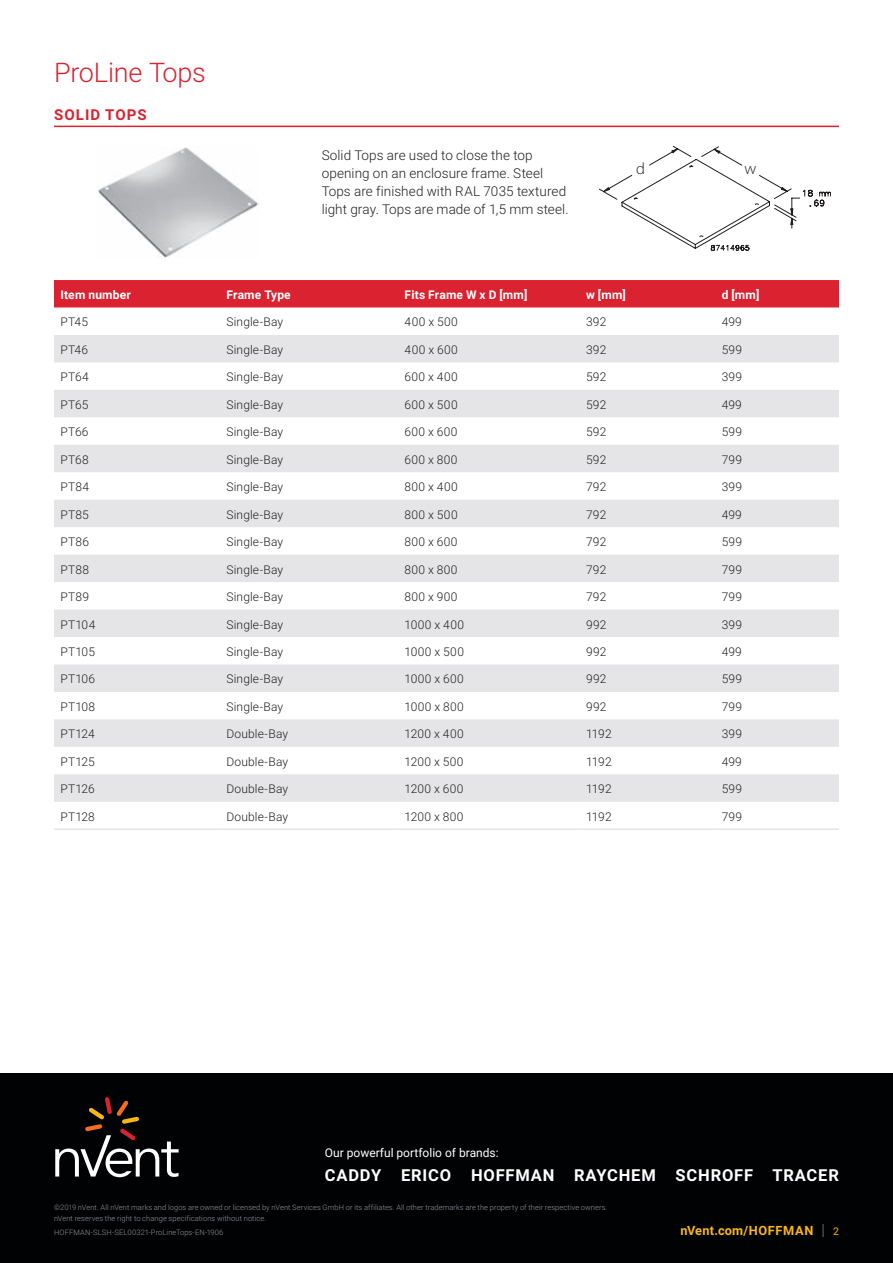
<style>
.page{position:relative;width:893px;height:1263px;background:#fff}
.page>*{position:absolute;margin:0;border:0;box-sizing:border-box;transform-origin:0 0}
.t1{font:300 27px "Roboto";letter-spacing:-.01em;color:#db2230}
.t2{font:700 16.5px "Roboto";letter-spacing:.05em;color:#fff}
.t3{font:300 16.35px "Myriad Pro";color:#231f20}
.Subheading_Level_1{font:700 15px "Roboto";letter-spacing:.065em;color:#db2230}
.Body_Text{font:300 13.5px/18px "Roboto";letter-spacing:.005em;color:#231f20}
.t4{font:700 12.75px "Roboto";letter-spacing:.035em;color:#fcb615}
.table_text{font:300 12px "Roboto";letter-spacing:.02em;color:#231f20}
.table_text__header{font:700 12px "Roboto";letter-spacing:.02em;color:#fff}
.t5{font:12px "Roboto";color:#fff}
.t6{font:300 7.5px/10.5px "Roboto";letter-spacing:.01em;color:#8f959e}
.s1{font-weight:300;font-size:15.3px;color:#8f959e}
.s2{font-weight:400;font-size:10.5px}
</style>
<div class="page">
<div style="left:0;top:1073px;width:893px;height:190px;background:#010203"></div>
<svg style="left:55px;top:1097px;width:124px;height:80px"></svg>
<hr style="left:54px;top:126px;width:785px;height:1px;background:#db2230">
<img style="left:97px;top:147px;width:162px;height:111px">
<svg style="left:599px;top:146px;width:232px;height:105px"></svg>
<div style="left:54px;top:280px;width:785px;height:27px;background:#db2230"></div>
<svg style="left:54px;top:335px;width:785px;height:467px;fill:#e5e5e8"></svg>
<hr style="left:54px;top:828px;width:166px;height:2px;background:#e5e5e8">
<hr style="left:220px;top:828px;width:178px;height:2px;background:#e5e5e8">
<hr style="left:398px;top:828px;width:182px;height:2px;background:#e5e5e8">
<hr style="left:580px;top:828px;width:135px;height:2px;background:#e5e5e8">
<hr style="left:715px;top:828px;width:124px;height:2px;background:#e5e5e8">
<p class="t1" style="left:54px;top:54px;width:153px">ProLine Tops</p>
<p class="Subheading_Level_1" style="left:54px;top:104px;width:94px">SOLID TOPS</p>
<p class="Body_Text" style="left:322px;top:146px;width:248px">Solid Tops are used to close the top opening on an enclosure frame. Steel Tops are finished with RAL 7035 textured light gray. Tops are made of 1,5 mm steel.</p>
<p class="t3" style="left:636px;top:159px;width:10px">d</p>
<p class="t3" style="left:745px;top:159px;width:13px">w</p>
<p class="table_text__header" style="left:60px;top:286px;width:72px">Item number</p>
<p class="table_text__header" style="left:226px;top:286px;width:66px">Frame Type</p>
<p class="table_text__header" style="left:405px;top:286px;width:124px">Fits Frame W x D [mm]</p>
<p class="table_text__header" style="left:586px;top:286px;width:41px">w [mm]</p>
<p class="table_text__header" style="left:722px;top:286px;width:39px">d [mm]</p>
<p class="table_text" style="left:60px;top:314px;width:29px">PT45</p>
<p class="table_text" style="left:226px;top:314px;width:58px">Single-Bay</p>
<p class="table_text" style="left:405px;top:314px;width:55px">400 x 500</p>
<p class="table_text" style="left:586px;top:314px;width:22px">392</p>
<p class="table_text" style="left:722px;top:314px;width:22px">499</p>
<p class="table_text" style="left:60px;top:341px;width:29px">PT46</p>
<p class="table_text" style="left:226px;top:341px;width:58px">Single-Bay</p>
<p class="table_text" style="left:405px;top:341px;width:55px">400 x 600</p>
<p class="table_text" style="left:586px;top:341px;width:22px">392</p>
<p class="table_text" style="left:722px;top:341px;width:22px">599</p>
<p class="table_text" style="left:60px;top:369px;width:30px">PT64</p>
<p class="table_text" style="left:226px;top:369px;width:58px">Single-Bay</p>
<p class="table_text" style="left:405px;top:369px;width:55px">600 x 400</p>
<p class="table_text" style="left:586px;top:369px;width:22px">592</p>
<p class="table_text" style="left:722px;top:369px;width:22px">399</p>
<p class="table_text" style="left:60px;top:396px;width:30px">PT65</p>
<p class="table_text" style="left:226px;top:396px;width:58px">Single-Bay</p>
<p class="table_text" style="left:405px;top:396px;width:55px">600 x 500</p>
<p class="table_text" style="left:586px;top:396px;width:22px">592</p>
<p class="table_text" style="left:722px;top:396px;width:22px">499</p>
<p class="table_text" style="left:60px;top:424px;width:30px">PT66</p>
<p class="table_text" style="left:226px;top:424px;width:58px">Single-Bay</p>
<p class="table_text" style="left:405px;top:424px;width:55px">600 x 600</p>
<p class="table_text" style="left:586px;top:424px;width:22px">592</p>
<p class="table_text" style="left:722px;top:424px;width:22px">599</p>
<p class="table_text" style="left:60px;top:451px;width:30px">PT68</p>
<p class="table_text" style="left:226px;top:451px;width:58px">Single-Bay</p>
<p class="table_text" style="left:405px;top:451px;width:55px">600 x 800</p>
<p class="table_text" style="left:586px;top:451px;width:22px">592</p>
<p class="table_text" style="left:722px;top:451px;width:22px">799</p>
<p class="table_text" style="left:60px;top:478px;width:30px">PT84</p>
<p class="table_text" style="left:226px;top:478px;width:58px">Single-Bay</p>
<p class="table_text" style="left:405px;top:478px;width:55px">800 x 400</p>
<p class="table_text" style="left:586px;top:478px;width:22px">792</p>
<p class="table_text" style="left:722px;top:478px;width:22px">399</p>
<p class="table_text" style="left:60px;top:506px;width:30px">PT85</p>
<p class="table_text" style="left:226px;top:506px;width:58px">Single-Bay</p>
<p class="table_text" style="left:405px;top:506px;width:55px">800 x 500</p>
<p class="table_text" style="left:586px;top:506px;width:22px">792</p>
<p class="table_text" style="left:722px;top:506px;width:22px">499</p>
<p class="table_text" style="left:60px;top:533px;width:30px">PT86</p>
<p class="table_text" style="left:226px;top:533px;width:58px">Single-Bay</p>
<p class="table_text" style="left:405px;top:533px;width:55px">800 x 600</p>
<p class="table_text" style="left:586px;top:533px;width:22px">792</p>
<p class="table_text" style="left:722px;top:533px;width:22px">599</p>
<p class="table_text" style="left:60px;top:561px;width:30px">PT88</p>
<p class="table_text" style="left:226px;top:561px;width:58px">Single-Bay</p>
<p class="table_text" style="left:405px;top:561px;width:55px">800 x 800</p>
<p class="table_text" style="left:586px;top:561px;width:22px">792</p>
<p class="table_text" style="left:722px;top:561px;width:22px">799</p>
<p class="table_text" style="left:60px;top:588px;width:30px">PT89</p>
<p class="table_text" style="left:226px;top:588px;width:58px">Single-Bay</p>
<p class="table_text" style="left:405px;top:588px;width:55px">800 x 900</p>
<p class="table_text" style="left:586px;top:588px;width:22px">792</p>
<p class="table_text" style="left:722px;top:588px;width:22px">799</p>
<p class="table_text" style="left:60px;top:616px;width:36px">PT104</p>
<p class="table_text" style="left:226px;top:616px;width:58px">Single-Bay</p>
<p class="table_text" style="left:405px;top:616px;width:61px">1000 x 400</p>
<p class="table_text" style="left:586px;top:616px;width:22px">992</p>
<p class="table_text" style="left:722px;top:616px;width:22px">399</p>
<p class="table_text" style="left:60px;top:643px;width:36px">PT105</p>
<p class="table_text" style="left:226px;top:643px;width:58px">Single-Bay</p>
<p class="table_text" style="left:405px;top:643px;width:61px">1000 x 500</p>
<p class="table_text" style="left:586px;top:643px;width:22px">992</p>
<p class="table_text" style="left:722px;top:643px;width:22px">499</p>
<p class="table_text" style="left:60px;top:671px;width:36px">PT106</p>
<p class="table_text" style="left:226px;top:671px;width:58px">Single-Bay</p>
<p class="table_text" style="left:405px;top:671px;width:61px">1000 x 600</p>
<p class="table_text" style="left:586px;top:671px;width:22px">992</p>
<p class="table_text" style="left:722px;top:671px;width:22px">599</p>
<p class="table_text" style="left:60px;top:698px;width:36px">PT108</p>
<p class="table_text" style="left:226px;top:698px;width:58px">Single-Bay</p>
<p class="table_text" style="left:405px;top:698px;width:61px">1000 x 800</p>
<p class="table_text" style="left:586px;top:698px;width:22px">992</p>
<p class="table_text" style="left:722px;top:698px;width:22px">799</p>
<p class="table_text" style="left:60px;top:726px;width:36px">PT124</p>
<p class="table_text" style="left:226px;top:726px;width:63px">Double-Bay</p>
<p class="table_text" style="left:405px;top:726px;width:61px">1200 x 400</p>
<p class="table_text" style="left:586px;top:726px;width:27px">1192</p>
<p class="table_text" style="left:722px;top:726px;width:22px">399</p>
<p class="table_text" style="left:60px;top:753px;width:36px">PT125</p>
<p class="table_text" style="left:226px;top:753px;width:63px">Double-Bay</p>
<p class="table_text" style="left:405px;top:753px;width:61px">1200 x 500</p>
<p class="table_text" style="left:586px;top:753px;width:27px">1192</p>
<p class="table_text" style="left:722px;top:753px;width:22px">499</p>
<p class="table_text" style="left:60px;top:781px;width:36px">PT126</p>
<p class="table_text" style="left:226px;top:781px;width:63px">Double-Bay</p>
<p class="table_text" style="left:405px;top:781px;width:60px">1200 x 600</p>
<p class="table_text" style="left:586px;top:781px;width:27px">1192</p>
<p class="table_text" style="left:722px;top:781px;width:22px">599</p>
<p class="table_text" style="left:60px;top:808px;width:36px">PT128</p>
<p class="table_text" style="left:226px;top:808px;width:63px">Double-Bay</p>
<p class="table_text" style="left:405px;top:808px;width:60px">1200 x 800</p>
<p class="table_text" style="left:586px;top:808px;width:27px">1192</p>
<p class="table_text" style="left:722px;top:808px;width:22px">799</p>
<p class="t5" style="left:325px;top:1144px;width:175px">Our powerful portfolio of brands:</p>
<h2 class="t2" style="left:325px;top:1163px;width:516px">CADDY ERICO HOFFMAN RAYCHEM SCHROFF TRACER</h2>
<p class="t6" style="left:54px;top:1202px;width:555px">©2019 nVent. All nVent marks and logos are owned or licensed by nVent Services GmbH or its affiliates. All other trademarks are the property of their respective owners. nVent reserves the right to change specifications without notice.</p>
<p class="t6" style="left:54px;top:1227px;width:171px">HOFFMAN-SLSH-SEL00321-ProLineTops-EN-1906</p>
<p class="t4" style="left:680px;top:1222px;width:160px">nVent.com/HOFFMAN <span class="s1">|</span> <span class="s2">2</span></p>
</div>
